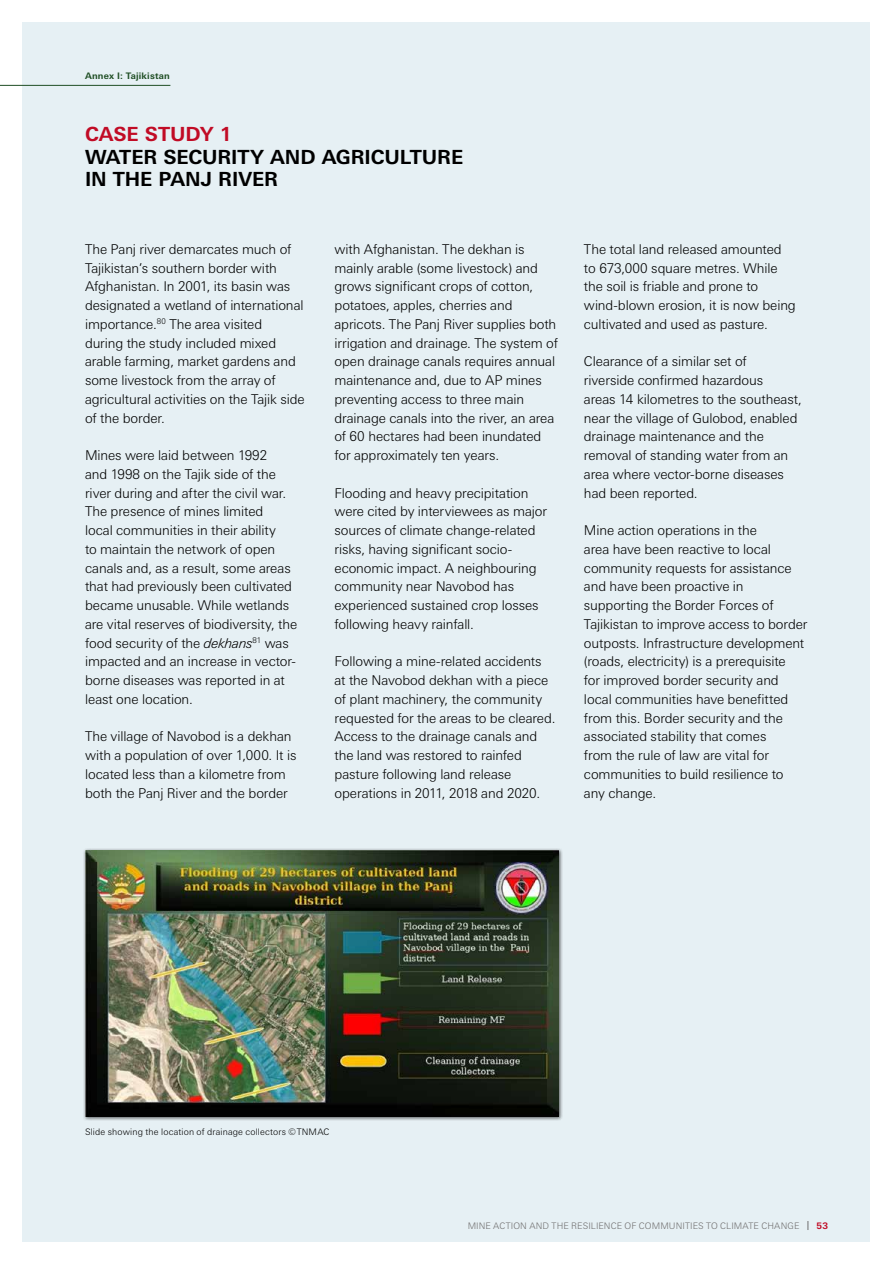
<style>
.page{position:relative;width:893px;height:1263px;background:#fff}
.page>*{position:absolute;margin:0;border:0;box-sizing:border-box;transform-origin:0 0}
.Subtitle_UNIV_Bold_13pts_black{font:700 19.5px/22.5px "Linotype Univers Basic";letter-spacing:-.005em;color:#000}
.Body_unjustified{font:300 13.5px/18.8px "Linotype Univers Basic";letter-spacing:-.01em;color:#000}
.t1{font:300 9px "Linotype Univers Basic";letter-spacing:.01em;color:#706f6f}
.Captions_UNV_Light_6pts_black{font:300 9px "Linotype Univers Basic";letter-spacing:.015em;color:#000}
.Header_UNIV_6pts_Bold_green{font:700 9px "Linotype Univers Basic";letter-spacing:.02em;color:#1f4e24}
.t2{font:700 9px "Linotype Univers Basic";color:#c10b25}
.s1{color:#c10b25}
.s2{font-style:italic}
</style>
<div class="page">
<div style="left:23px;top:23px;width:847px;height:1219px;background:#e6f0f4"></div>
<hr style="left:0;top:85px;width:170px;height:1px;background:#1f4e24">
<div style="left:82px;top:847px;width:480px;height:273px;background:#000;opacity:.6"></div>
<img style="left:85px;top:850px;width:473px;height:266px">
<p class="Header_UNIV_6pts_Bold_green" style="left:85px;top:70px;width:86px">Annex I: Tajikistan</p>
<p class="Subtitle_UNIV_Bold_13pts_black" style="left:85px;top:123px;width:380px"><span class="s1">CASE STUDY 1<br></span>WATER SECURITY AND AGRICULTURE<br>IN THE PANJ RIVER</p>
<p class="Body_unjustified" style="left:85px;top:240px;width:221px">The Panj river demarcates much of Tajikistan’s southern border with Afghanistan. In 2001, its basin was designated a wetland of international importance.<sup>80</sup> The area visited<br>during the study included mixed arable farming, market gardens and some livestock from the array of agricultural activities on the Tajik side of the border.</p>
<p class="Body_unjustified" style="left:85px;top:446px;width:214px">Mines were laid between 1992<br>and 1998 on the Tajik side of the river during and after the civil war.<br>The presence of mines limited<br>local communities in their ability<br>to maintain the network of open canals and, as a result, some areas that had previously been cultivated became unusable. While wetlands are vital reserves of biodiversity, the food security of the <span class="s2">dekhans</span><sup>81</sup> was impacted and an increase in vector&shy;borne diseases was reported in at least one location.</p>
<p class="Body_unjustified" style="left:85px;top:727px;width:213px">The village of Navobod is a dekhan with a population of over 1,000. It is located less than a kilometre from both the Panj River and the border</p>
<p class="Body_unjustified" style="left:334px;top:240px;width:225px">with Afghanistan. The dekhan is mainly arable (some livestock) and grows significant crops of cotton, potatoes, apples, cherries and apricots. The Panj River supplies both irrigation and drainage. The system of open drainage canals requires annual maintenance and, due to AP mines preventing access to three main drainage canals into the river, an area of 60 hectares had been inundated for approximately ten years.</p>
<p class="Body_unjustified" style="left:334px;top:483px;width:214px">Flooding and heavy precipitation were cited by interviewees as major sources of climate change-related risks, having significant socio&shy;economic impact. A neighbouring community near Navobod has experienced sustained crop losses following heavy rainfall.</p>
<p class="Body_unjustified" style="left:334px;top:652px;width:222px">Following a mine-related accidents at the Navobod dekhan with a piece of plant machinery, the community requested for the areas to be cleared.<br>Access to the drainage canals and the land was restored to rainfed pasture following land release operations in 2011, 2018 and 2020.</p>
<p class="Body_unjustified" style="left:584px;top:240px;width:213px">The total land released amounted to 673,000 square metres. While the soil is friable and prone to wind-blown erosion, it is now being cultivated and used as pasture.</p>
<p class="Body_unjustified" style="left:584px;top:352px;width:219px">Clearance of a similar set of<br>riverside confirmed hazardous<br>areas 14 kilometres to the southeast, near the village of Gulobod, enabled drainage maintenance and the removal of standing water from an area where vector-borne diseases had been reported.</p>
<p class="Body_unjustified" style="left:584px;top:521px;width:225px">Mine action operations in the<br>area have been reactive to local community requests for assistance and have been proactive in supporting the Border Forces of<br>Tajikistan to improve access to border outposts. Infrastructure development (roads, electricity) is a prerequisite<br>for improved border security and local communities have benefitted from this. Border security and the associated stability that comes<br>from the rule of law are vital for communities to build resilience to any change.</p>
<p class="Captions_UNV_Light_6pts_black" style="left:85px;top:1127px;width:246px">Slide showing the location of drainage collectors ©TNMAC</p>
<p class="t1" style="left:468px;top:1220px;width:333px">MINE ACTION AND THE RESILIENCE OF COMMUNITIES TO CLIMATE CHANGE</p>
<p class="t2" style="left:816px;top:1220px;width:13px">53</p>
</div>
